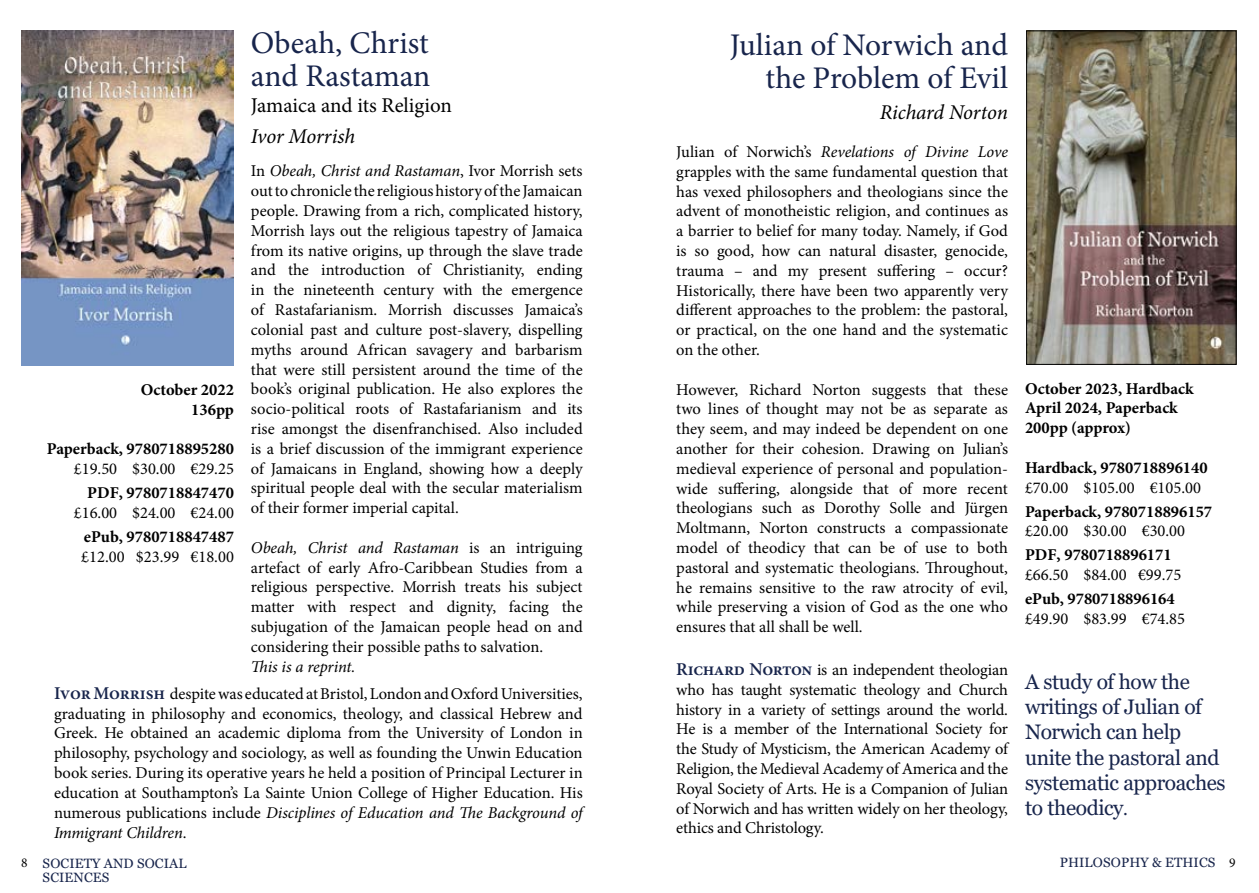
<style>
.page{position:relative;width:1259px;height:893px;background:#fff}
.page>*{position:absolute;margin:0;border:0;box-sizing:border-box;transform-origin:0 0}
.t1{font:31.5px/33px "Minion Pro";letter-spacing:-.005em;color:#18254c}
.t2{font:21px/25.2px "Georgia";letter-spacing:-.02em;color:#18254c}
.t3{font:italic 21px "Minion Pro";letter-spacing:-.01em;color:#000}
.t4{font:21px "Minion Pro";color:#000}
.t5{font:16.5px/19.8px "Minion Pro";color:#000;text-align:justify}
.t6{font:16.5px/19.8px "Minion Pro";color:#000101;text-align:justify}
.t7{font:700 16.5px/19.8px "Minion Pro";color:#000;text-align:right}
.t8{font:italic 16.5px "Minion Pro";letter-spacing:-.005em;color:#000}
.t9{font:13.5px "Georgia";letter-spacing:.01em;color:#18254c}
.t10{font:13.5px "Minion Pro";color:#000}
.s1{font-style:italic}
.s2{font-weight:600;font-size:18px;color:#18254c}
.s3{font-family:"Minion Pro"}
.s4{color:#000}
.s5{font-family:"Minion Pro";color:#000}
</style>
<div class="page">
<img style="left:21px;top:30px;width:213px;height:336px">
<img style="left:1028px;top:32px;width:206px;height:331px">
<div style="left:1026px;top:30px;width:210px;height:335px;border:1px solid #000"></div>
<h1 class="t1" style="left:251px;top:27px;width:181px">Obeah, Christ and Rastaman</h1>
<p class="t4" style="left:251px;top:91px;width:203px">Jamaica and its Religion</p>
<p class="t3" style="left:251px;top:122px;width:106px">Ivor Morrish</p>
<p class="t5" style="left:251px;top:161px;width:333px">In <span class="s1">Obeah, Christ and Rastaman</span>, Ivor Morrish sets out to chronicle the religious history of the Jamaican people. Drawing from a rich, complicated history, Morrish lays out the religious tapestry of Jamaica from its native origins, up through the slave trade and the introduction of Christianity, ending in the nineteenth century with the emergence of Rastafarianism. Morrish discusses Jamaica’s colonial past and culture post-slavery, dispelling myths around African savagery and barbarism that were still persistent around the time of the book’s original publication. He also explores the socio-political roots of Rastafarianism and its rise amongst the disenfranchised. Also included is a brief discussion of the immigrant experience of Jamaicans in England, showing how a deeply spiritual people deal with the secular materialism of their former imperial capital.</p>
<p class="t5" style="left:251px;top:538px;width:333px"><span class="s1">Obeah, Christ and Rastaman</span> is an intriguing artefact of early Afro-Caribbean Studies from a religious perspective. Morrish treats his subject matter with respect and dignity, facing the subjugation of the Jamaican people head on and considering their possible paths to salvation.</p>
<p class="t8" style="left:251px;top:655px;width:106px">This is a reprint.</p>
<h1 class="t1" style="left:729px;top:28px;width:280px;text-align:right">Julian of Norwich and the Problem of Evil</h1>
<p class="t3" style="left:880px;top:98px;width:130px">Richard Norton</p>
<p class="t5" style="left:676px;top:142px;width:333px">Julian of Norwich’s <span class="s1">Revelations of Divine Love </span>grapples with the same fundamental question that has vexed philosophers and theologians since the advent of monotheistic religion, and continues as a barrier to belief for many today. Namely, if God is so good, how can natural disaster, genocide, trauma – and my present suffering – occur?<br>Historically, there have been two apparently very different approaches to the problem: the pastoral, or practical, on the one hand and the systematic on the other.</p>
<p class="t5" style="left:676px;top:379px;width:333px">However, Richard Norton suggests that these two lines of thought may not be as separate as they seem, and may indeed be dependent on one another for their cohesion. Drawing on Julian’s medieval experience of personal and population&shy;wide suffering, alongside that of more recent theologians such as Dorothy Solle and Jürgen Moltmann, Norton constructs a compassionate model of theodicy that can be of use to both pastoral and systematic theologians. Throughout, he remains sensitive to the raw atrocity of evil, while preserving a vision of God as the one who ensures that all shall be well.</p>
<p class="t5" style="left:676px;top:660px;width:333px"><span class="s2">Richard Norton</span> is an independent theologian who has taught systematic theology and Church history in a variety of settings around the world.<br>He is a member of the International Society for the Study of Mysticism, the American Academy of Religion, the Medieval Academy of America and the Royal Society of Arts. He is a Companion of Julian of Norwich and has written widely on her theology, ethics and Christology.</p>
<p class="t7" style="left:1025px;top:378px;width:170px;text-align:left">October 2023, Hardback<br>April 2024, Paperback<br>200pp (approx)</p>
<p class="t7" style="left:1025px;top:457px;width:184px">Hardback, 9780718896140</p>
<p class="t5" style="left:1025px;top:477px;width:177px">£70.00 $105.00 €105.00</p>
<p class="t7" style="left:1025px;top:501px;width:189px">Paperback, 9780718896157</p>
<p class="t5" style="left:1025px;top:521px;width:162px">£20.00 $30.00 €30.00</p>
<p class="t7" style="left:1025px;top:545px;width:148px">PDF, 9780718896171</p>
<p class="t5" style="left:1025px;top:565px;width:158px">£66.50 $84.00 €99.75</p>
<p class="t7" style="left:1025px;top:589px;width:151px">ePub, 9780718896164</p>
<p class="t5" style="left:1025px;top:609px;width:162px">£49.90 $83.99 €74.85</p>
<p class="t7" style="left:141px;top:379px;width:95px">October 2022<br>136pp</p>
<p class="t7" style="left:47px;top:439px;width:189px">Paperback, 9780718895280</p>
<p class="t5" style="left:74px;top:459px;width:162px">£19.50 $30.00 €29.25</p>
<p class="t7" style="left:87px;top:483px;width:148px">PDF, 9780718847470</p>
<p class="t5" style="left:74px;top:503px;width:162px">£16.00 $24.00 €24.00</p>
<p class="t7" style="left:84px;top:527px;width:152px">ePub, 9780718847487</p>
<p class="t5" style="left:81px;top:547px;width:154px">£12.00 $23.99 €18.00</p>
<p class="t2" style="left:1025px;top:669px;width:202px">A study of how the writings of Julian of<br>Norwich can help unite the pastoral and systematic approaches to theodicy<span class="s3">.</span></p>
<p class="t6" style="left:54px;top:684px;width:530px"><span class="s2">Ivor Morrish</span> <span class="s4">desp</span>ite was educated at Bristol, London and Oxford Universities, graduating in philosophy and economics, theology, and classical Hebrew and Greek. He obtained an academic diploma from the University of London in philosophy, psychology and sociology, as well as founding the Unwin Education book series. During its operative years he held a position of Principal Lecturer in education at Southampton’s La Sainte Union College of Higher Education. His numerous publications include <span class="s1">Disciplines of Education and The Background of Immigrant Children</span>.</p>
<p class="t9" style="left:43px;top:855px;width:17px">Societ</p>
<p class="t9" style="left:92px;top:855px;width:23px">y and</p>
<p class="t9" style="left:137px;top:855px;width:17px">Social</p>
<p class="t9" style="left:43px;top:869px;width:17px">Sciences</p>
<p class="t10" style="left:21px;top:853px;width:8px">8</p>
<p class="t9" style="left:1059px;top:854px;width:19px">Philosoph</p>
<p class="t9" style="left:1140px;top:854px;width:43px">y &amp; Ethi</p>
<p class="t9" style="left:1199px;top:854px;width:38px">cs <span class="s5">9</span></p>
</div>
